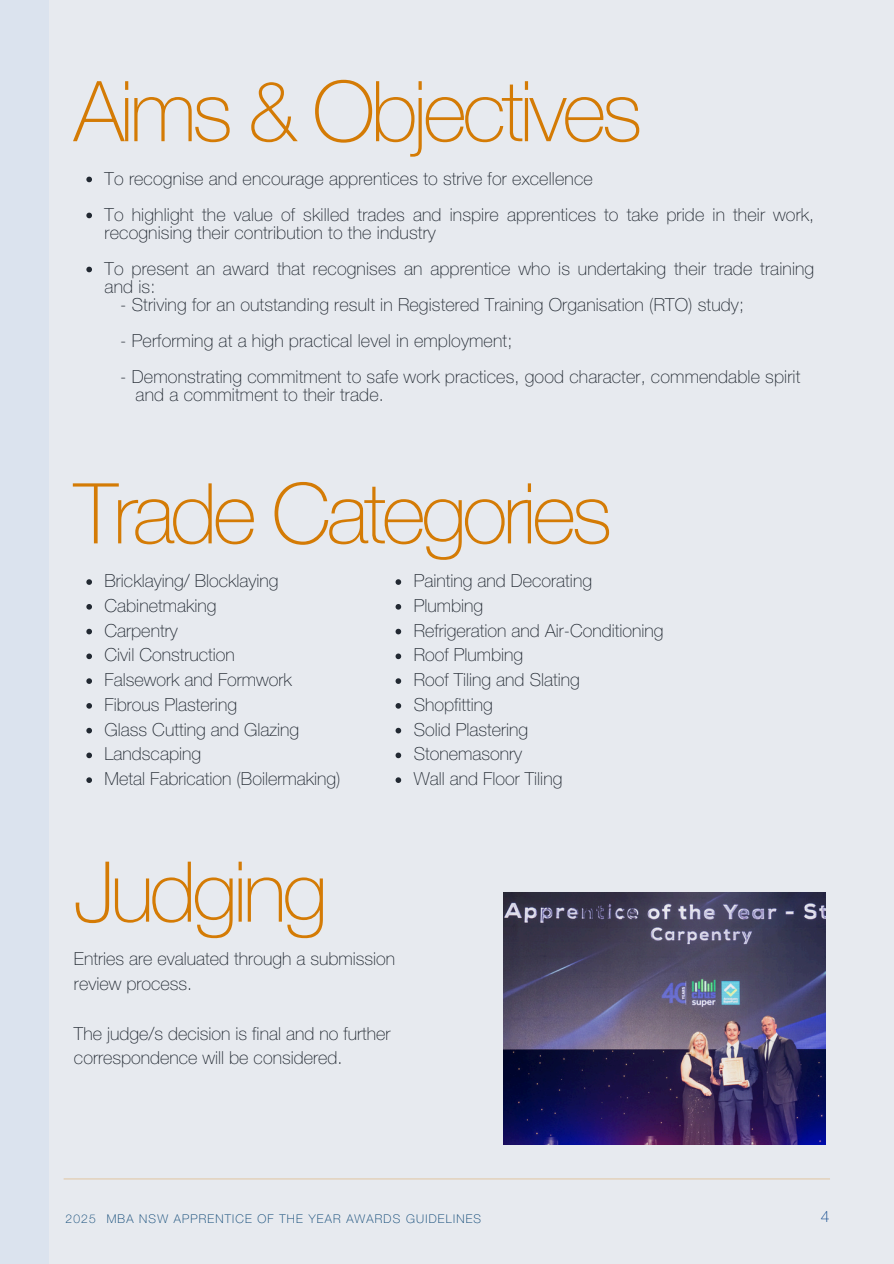
<style>
.page{position:relative;width:894px;height:1264px;background:#fff}
.page>*{position:absolute;margin:0;border:0;box-sizing:border-box;transform-origin:0 0}
.t1{font:100 84px "Helvetica Neue";letter-spacing:-.05em;color:#d47b05}
.t2{font:100 18px/18px "Helvetica Neue";letter-spacing:.005em;color:#222932}
.t3{font:100 15.75px "Helvetica Neue";color:#07428a}
.t4{font:100 12px "Helvetica Neue";letter-spacing:.1em;color:#003d6e}
</style>
<div class="page">
<div style="left:0;top:0;width:893px;height:1263px;background:#e7eaef"></div>
<hr style="left:64px;top:1178px;width:765px;height:1px;background:#d47b05">
<div style="left:0;top:0;width:48px;height:1263px;background:#dbe3ee"></div>
<img style="left:503px;top:892px;width:322px;height:252px">
<svg style="left:86px;top:177px;width:6px;height:5px"></svg>
<svg style="left:86px;top:213px;width:6px;height:5px"></svg>
<svg style="left:86px;top:267px;width:6px;height:5px"></svg>
<svg style="left:86px;top:579px;width:6px;height:6px"></svg>
<svg style="left:86px;top:604px;width:6px;height:5px"></svg>
<svg style="left:86px;top:628px;width:6px;height:6px"></svg>
<svg style="left:86px;top:653px;width:6px;height:6px"></svg>
<svg style="left:86px;top:678px;width:6px;height:6px"></svg>
<svg style="left:86px;top:703px;width:6px;height:5px"></svg>
<svg style="left:86px;top:727px;width:6px;height:6px"></svg>
<svg style="left:86px;top:752px;width:6px;height:6px"></svg>
<svg style="left:86px;top:777px;width:6px;height:6px"></svg>
<svg style="left:395px;top:579px;width:6px;height:6px"></svg>
<svg style="left:395px;top:604px;width:6px;height:5px"></svg>
<svg style="left:395px;top:628px;width:6px;height:6px"></svg>
<svg style="left:395px;top:653px;width:6px;height:6px"></svg>
<svg style="left:395px;top:678px;width:6px;height:6px"></svg>
<svg style="left:395px;top:703px;width:6px;height:5px"></svg>
<svg style="left:395px;top:727px;width:6px;height:6px"></svg>
<svg style="left:395px;top:752px;width:6px;height:6px"></svg>
<svg style="left:395px;top:777px;width:6px;height:6px"></svg>
<p class="t1" style="left:74px;top:65px;width:569px">Aims &amp; Objectives</p>
<p class="t2" style="left:105px;top:169px;width:489px">To recognise and encourage apprentices to strive for excellence</p>
<p class="t2" style="left:105px;top:205px;width:711px">To highlight the value of skilled trades and inspire apprentices to take pride in their work, recognising their contribution to the industry</p>
<h2 class="t2" style="left:105px;top:259px;width:711px">To present an award that recognises an apprentice who is undertaking their trade training and is:</h2>
<h2 class="t2" style="left:120px;top:295px;width:625px">- Striving for an outstanding result in Registered Training Organisation (RTO) study;</h2>
<h2 class="t2" style="left:120px;top:331px;width:393px">- Performing at a high practical level in employment;</h2>
<h1 class="t2" style="left:136px;top:367px;width:666px;text-indent:-15px">- Demonstrating commitment to safe work practices, good character, commendable spirit and a commitment to their trade.</h1>
<p class="t1" style="left:74px;top:466px;width:539px">Trade Categories</p>
<p class="t2" style="left:105px;top:572px;width:175px">Bricklaying/ Blocklaying</p>
<p class="t2" style="left:105px;top:596px;width:113px">Cabinetmaking</p>
<p class="t2" style="left:105px;top:621px;width:75px">Carpentry</p>
<p class="t2" style="left:105px;top:646px;width:132px">Civil Construction</p>
<p class="t2" style="left:105px;top:671px;width:189px">Falsework and Formwork</p>
<p class="t2" style="left:105px;top:695px;width:134px">Fibrous Plastering</p>
<p class="t2" style="left:105px;top:720px;width:196px">Glass Cutting and Glazing</p>
<p class="t2" style="left:105px;top:745px;width:98px">Landscaping</p>
<p class="t2" style="left:105px;top:770px;width:237px">Metal Fabrication (Boilermaking)</p>
<p class="t2" style="left:413px;top:572px;width:180px">Painting and Decorating</p>
<p class="t2" style="left:413px;top:596px;width:71px">Plumbing</p>
<h1 class="t2" style="left:413px;top:621px;width:251px">Refrigeration and Air-Conditioning</h1>
<h2 class="t2" style="left:413px;top:646px;width:111px">Roof Plumbing</h2>
<h2 class="t2" style="left:413px;top:671px;width:167px">Roof Tiling and Slating</h2>
<p class="t2" style="left:413px;top:695px;width:81px">Shopfitting</p>
<p class="t2" style="left:413px;top:720px;width:116px">Solid Plastering</p>
<p class="t2" style="left:413px;top:745px;width:110px">Stonemasonry</p>
<p class="t2" style="left:413px;top:770px;width:150px">Wall and Floor Tiling</p>
<p class="t1" style="left:74px;top:845px;width:255px">Judging</p>
<p class="t2" style="left:74px;top:946px;width:322px;line-height:24.8px">Entries are evaluated through a submission review process.</p>
<p class="t2" style="left:74px;top:1021px;width:318px;line-height:24.8px">The judge/s decision is final and no further correspondence will be considered.</p>
<p class="t4" style="left:65px;top:1212px;width:32px">2025</p>
<p class="t4" style="left:107px;top:1212px;width:376px">MBA NSW APPRENTICE OF THE YEAR AWARDS GUIDELINES</p>
<p class="t3" style="left:820px;top:1207px;width:10px">4</p>
</div>
